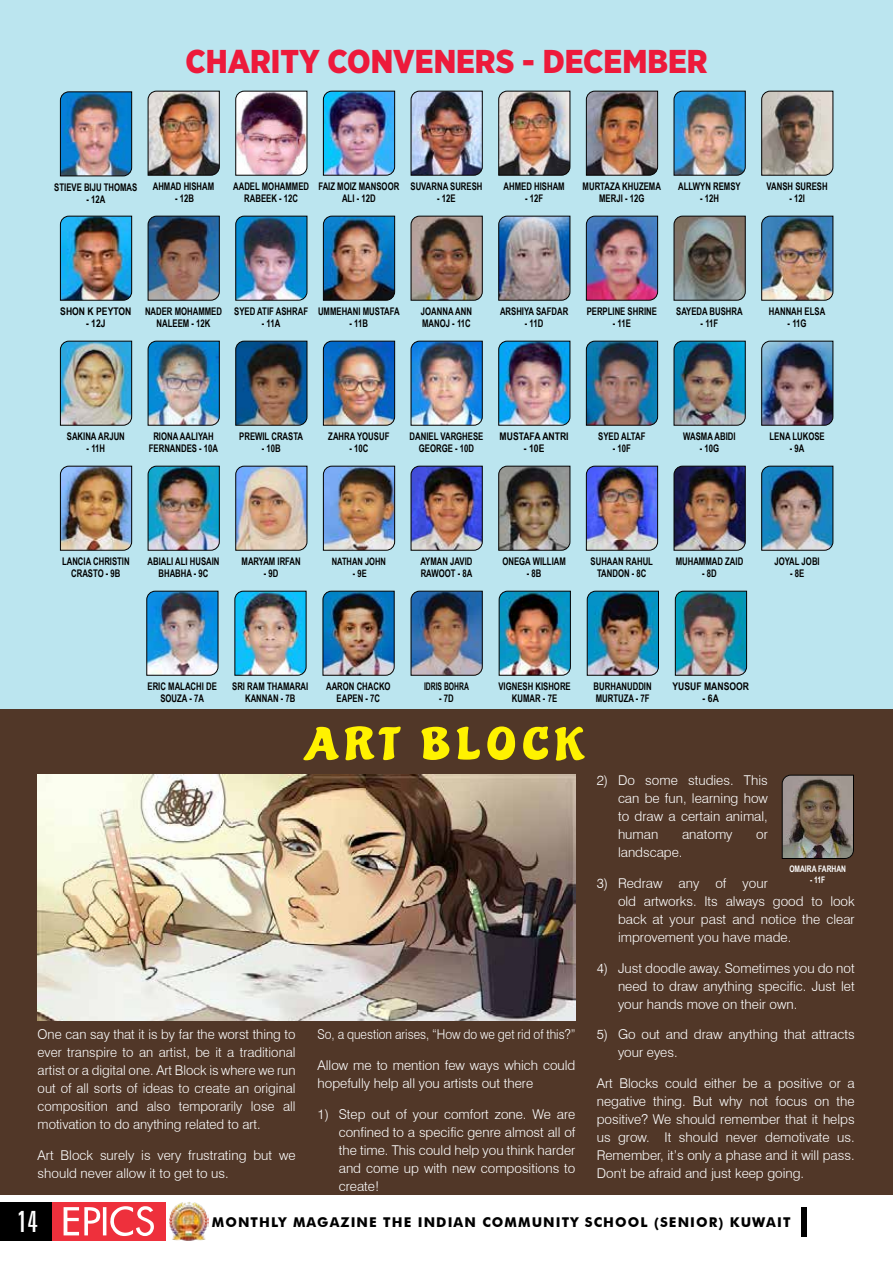
<style>
.page{position:relative;width:893px;height:1263px;background:#fff}
.page>*{position:absolute;margin:0;border:0;box-sizing:border-box;transform-origin:0 0}
.t1{font:43.5px "Chicle ST";letter-spacing:.11em;color:#fff200;scale:1.42 1}
.t2{font:900 33px "Gotham Narrow";color:#ed1a3b}
.t3{font:extra-condensed 30px "Zurich BT";color:#fff}
.t4{font:300 13.5px/18px "Swiss 721 BT";color:#fff;text-align:justify}
.t5{font:700 13.5px "Futura BT";letter-spacing:.08em;color:#000}
.t6{font:300 13.5px "Swiss 721 BT";color:#fff;scale:.9 1}
.t7{font:700 10.5px/12.6px "Arial Narrow";color:#000;text-align:center;scale:.9 1}
.t8{font:700 10.5px "Arial Narrow";color:#000}
.t9{font:700 10.5px "Arial Narrow";color:#000;scale:.79 1}
.t10{font:700 10.2px "Arial Narrow";color:#000;scale:.9 1}
.t11{font:700 9px "Arial Narrow";color:#fff;scale:.91 1}
</style>
<div class="page">
<div style="left:0;top:0;width:893px;height:710px;background:#bbe5ef"></div>
<div style="left:0;top:710px;width:893px;height:485px;background:#513728"></div>
<img style="left:146px;top:590px;width:73px;height:86px">
<img style="left:322px;top:590px;width:73px;height:86px">
<img style="left:234px;top:590px;width:73px;height:86px">
<img style="left:410px;top:590px;width:73px;height:86px">
<img style="left:498px;top:590px;width:73px;height:86px">
<img style="left:586px;top:590px;width:73px;height:86px">
<img style="left:675px;top:590px;width:72px;height:86px">
<img style="left:60px;top:91px;width:72px;height:86px">
<img style="left:410px;top:90px;width:73px;height:86px">
<img style="left:235px;top:90px;width:73px;height:86px">
<img style="left:586px;top:90px;width:72px;height:86px">
<img style="left:147px;top:90px;width:73px;height:86px">
<img style="left:498px;top:90px;width:73px;height:86px">
<img style="left:323px;top:90px;width:72px;height:86px">
<img style="left:673px;top:90px;width:73px;height:86px">
<svg style="left:761px;top:90px;width:73px;height:86px;background:#999189"></svg>
<img style="left:60px;top:215px;width:72px;height:86px">
<img style="left:235px;top:215px;width:73px;height:86px">
<img style="left:147px;top:215px;width:73px;height:86px">
<img style="left:410px;top:215px;width:73px;height:86px">
<img style="left:323px;top:215px;width:72px;height:86px">
<img style="left:498px;top:215px;width:73px;height:86px">
<img style="left:586px;top:215px;width:72px;height:86px">
<svg style="left:673px;top:215px;width:73px;height:86px;background:#72706b"></svg>
<img style="left:761px;top:215px;width:73px;height:86px">
<img style="left:323px;top:465px;width:72px;height:86px">
<img style="left:410px;top:465px;width:73px;height:86px">
<img style="left:498px;top:465px;width:73px;height:86px">
<img style="left:586px;top:465px;width:72px;height:86px">
<img style="left:761px;top:465px;width:73px;height:86px">
<img style="left:673px;top:465px;width:73px;height:86px">
<img style="left:235px;top:465px;width:73px;height:86px">
<img style="left:147px;top:465px;width:73px;height:86px">
<img style="left:60px;top:465px;width:72px;height:86px">
<img style="left:60px;top:340px;width:72px;height:86px">
<img style="left:586px;top:340px;width:72px;height:86px">
<img style="left:673px;top:340px;width:73px;height:86px">
<img style="left:761px;top:340px;width:73px;height:86px">
<img style="left:147px;top:340px;width:73px;height:86px">
<img style="left:323px;top:340px;width:72px;height:86px">
<img style="left:410px;top:340px;width:73px;height:86px">
<img style="left:235px;top:340px;width:73px;height:86px">
<img style="left:498px;top:340px;width:73px;height:86px">
<img style="left:781px;top:774px;width:73px;height:85px">
<img style="left:38px;top:775px;width:537px;height:245px">
<div style="left:0;top:1202px;width:53px;height:39px;background:#000"></div>
<div style="left:53px;top:1202px;width:113px;height:39px;background:#ee303c"></div>
<svg style="left:64px;top:1206px;width:90px;height:30px"></svg>
<div style="left:801px;top:1207px;width:6px;height:29px;background:#000"></div>
<img style="left:169px;top:1202px;width:40px;height:39px">
<h2 class="t2" style="left:185px;top:40px;width:524px">CHARITY CONVENERS - DECEMBER</h2>
<p class="t7" style="left:54px;top:180px;width:94px">STIEVE BIJU THOMAS</p>
<p class="t7" style="left:86px;top:193px;width:23px">- 12A</p>
<p class="t7" style="left:153px;top:179px;width:70px">AHMAD HISHAM</p>
<p class="t7" style="left:175px;top:192px;width:23px">- 12B</p>
<p class="t7" style="left:233px;top:179px;width:86px">AADEL MOHAMMED<br>RABEEK - 12C</p>
<p class="t7" style="left:583px;top:179px;width:89px">MURTAZA KHUZEMA<br>MERJI - 12G</p>
<p class="t7" style="left:318px;top:179px;width:91px">FAIZ MOIZ MANSOOR<br>ALI - 12D</p>
<p class="t7" style="left:678px;top:179px;width:71px">ALLWYN REMSY</p>
<p class="t7" style="left:411px;top:179px;width:81px">SUVARNA SURESH</p>
<p class="t7" style="left:437px;top:192px;width:22px">- 12E</p>
<p class="t7" style="left:504px;top:179px;width:69px">AHMED HISHAM</p>
<p class="t7" style="left:525px;top:192px;width:22px">- 12F</p>
<p class="t7" style="left:700px;top:192px;width:23px">- 12H</p>
<p class="t7" style="left:767px;top:179px;width:69px">VANSH SURESH</p>
<p class="t7" style="left:789px;top:192px;width:19px">- 12I</p>
<p class="t8" style="left:60px;top:303px;width:73px">SHON K PEYTON</p>
<p class="t8" style="left:86px;top:316px;width:21px">- 12J</p>
<p class="t7" style="left:145px;top:304px;width:87px">NADER MOHAMMED<br>NALEEM - 12K</p>
<p class="t7" style="left:421px;top:304px;width:58px;text-align:left">JOANNA ANN<br>MANOJ - 11C</p>
<p class="t7" style="left:234px;top:304px;width:83px">SYED ATIF ASHRAF</p>
<p class="t7" style="left:262px;top:317px;width:22px">- 11A</p>
<p class="t7" style="left:318px;top:304px;width:92px">UMMEHANI MUSTAFA</p>
<p class="t7" style="left:350px;top:317px;width:22px">- 11B</p>
<p class="t7" style="left:500px;top:304px;width:77px">ARSHIYA SAFDAR</p>
<p class="t7" style="left:525px;top:317px;width:22px">- 11D</p>
<p class="t7" style="left:587px;top:304px;width:79px">PERPLINE SHRINE</p>
<p class="t7" style="left:613px;top:317px;width:22px">- 11E</p>
<p class="t7" style="left:676px;top:304px;width:75px">SAYEDA BUSHRA</p>
<p class="t7" style="left:701px;top:317px;width:21px">- 11F</p>
<p class="t7" style="left:769px;top:304px;width:64px">HANNAH ELSA</p>
<p class="t7" style="left:788px;top:317px;width:23px">- 11G</p>
<p class="t7" style="left:67px;top:429px;width:66px">SAKINA ARJUN</p>
<p class="t7" style="left:87px;top:442px;width:22px">- 11H</p>
<p class="t7" style="left:149px;top:429px;width:79px">RIONA AALIYAH<br>FERNANDES - 10A</p>
<p class="t7" style="left:328px;top:429px;width:69px">ZAHRA YOUSUF</p>
<p class="t7" style="left:239px;top:429px;width:72px">PREWIL CRASTA</p>
<p class="t7" style="left:262px;top:442px;width:23px">- 10B</p>
<p class="t7" style="left:349px;top:442px;width:23px">- 10C</p>
<p class="t7" style="left:410px;top:429px;width:83px">DANIEL VARGHESE<br>GEORGE - 10D</p>
<p class="t8" style="left:500px;top:428px;width:71px">MUSTAFA ANTRI</p>
<p class="t8" style="left:524px;top:441px;width:22px">- 10E</p>
<p class="t7" style="left:598px;top:429px;width:54px">SYED ALTAF</p>
<p class="t7" style="left:613px;top:442px;width:22px">- 10F</p>
<p class="t7" style="left:683px;top:429px;width:60px">WASMA ABIDI</p>
<p class="t7" style="left:700px;top:442px;width:23px">- 10G</p>
<p class="t7" style="left:769px;top:429px;width:63px">LENA LUKOSE</p>
<p class="t7" style="left:790px;top:442px;width:18px">- 9A</p>
<p class="t7" style="left:62px;top:554px;width:77px">LANCIA CHRISTIN<br>CRASTO - 9B</p>
<p class="t7" style="left:147px;top:554px;width:82px">ABIALI ALI HUSAIN<br>BHABHA - 9C</p>
<p class="t7" style="left:242px;top:554px;width:67px">MARYAM IRFAN</p>
<p class="t7" style="left:264px;top:567px;width:18px">- 9D</p>
<p class="t10" style="left:332px;top:553px;width:62px">NATHAN JOHN</p>
<p class="t10" style="left:353px;top:565px;width:17px">- 9E</p>
<p class="t7" style="left:420px;top:554px;width:59px;text-align:left">AYMAN JAVID<br>RAWOOT - 8A</p>
<p class="t7" style="left:502px;top:554px;width:72px">ONEGA WILLIAM</p>
<p class="t7" style="left:527px;top:567px;width:18px">- 8B</p>
<p class="t7" style="left:591px;top:554px;width:71px">SUHAAN RAHUL<br>TANDON - 8C</p>
<p class="t7" style="left:774px;top:554px;width:52px">JOYAL JOBI</p>
<p class="t7" style="left:676px;top:554px;width:77px">MUHAMMAD ZAID</p>
<p class="t7" style="left:702px;top:567px;width:18px">- 8D</p>
<p class="t7" style="left:790px;top:567px;width:17px">- 8E</p>
<p class="t7" style="left:148px;top:679px;width:79px">ERIC MALACHI DE<br>SOUZA - 7A</p>
<p class="t7" style="left:326px;top:679px;width:73px">AARON CHACKO<br>EAPEN - 7C</p>
<p class="t7" style="left:232px;top:679px;width:86px">SRI RAM THAMARAI<br>KANNAN - 7B</p>
<p class="t9" style="left:424px;top:678px;width:58px">IDRIS BOHRA</p>
<p class="t7" style="left:439px;top:692px;width:18px">- 7D</p>
<p class="t7" style="left:498px;top:679px;width:82px">VIGNESH KISHORE<br>KUMAR - 7E</p>
<p class="t7" style="left:594px;top:679px;width:66px;text-align:left">BURHANUDDIN<br>MURTUZA - 7F</p>
<p class="t8" style="left:672px;top:678px;width:78px">YUSUF MANSOOR</p>
<p class="t8" style="left:703px;top:691px;width:18px">- 6A</p>
<h1 class="t1" style="left:306px;top:719px;width:196px">ART BLOCK</h1>
<p class="t4" style="left:618px;top:771px;width:151px;text-indent:-21px">2) Do some studies. This can be fun, learning how to draw a certain animal, human</p>
<p class="t4" style="left:682px;top:825px;width:52px">anatomy</p>
<p class="t4" style="left:756px;top:825px;width:13px">or</p>
<p class="t4" style="left:38px;top:1025px;width:259px">One can say that it is by far the worst thing to ever transpire to an artist, be it a traditional artist or a digital one. Art Block is where we run out of all sorts of ideas to create an original composition and also temporarily lose all motivation to do anything related to art.</p>
<p class="t4" style="left:38px;top:1146px;width:259px">Art Block surely is very frustrating but we should never allow it to get to us.</p>
<p class="t6" style="left:317px;top:1026px;width:288px">So, a question arises, “How do we get rid of this?”</p>
<p class="t4" style="left:317px;top:1056px;width:259px">Allow me to mention few ways which could hopefully help all you artists out there</p>
<p class="t4" style="left:339px;top:1105px;width:238px;text-indent:-21px">1) Step out of your comfort zone. We are confined to a specific genre almost all of the time. This could help you think harder and come up with new compositions to create!</p>
<p class="t4" style="left:618px;top:843px;width:66px">landscape.</p>
<p class="t4" style="left:618px;top:874px;width:238px;text-align:left;text-indent:-21px">3) Redraw any of your<br>old artworks. Its always good to look back at your past and notice the clear improvement you have made.</p>
<p class="t4" style="left:618px;top:959px;width:238px;text-indent:-21px">4) Just doodle away. Sometimes you do not need to draw anything specific. Just let your hands move on their own.</p>
<p class="t4" style="left:618px;top:1025px;width:238px;text-indent:-21px">5) Go out and draw anything that attracts your eyes.</p>
<p class="t4" style="left:597px;top:1074px;width:259px">Art Blocks could either be a positive or a negative thing. But why not focus on the positive? We should remember that it helps us grow. It should never demotivate us.<br>Remember, it’s only a phase and it will pass.<br>Don't be afraid and just keep going.</p>
<p class="t11" style="left:789px;top:862px;width:64px">OMAIRA FARHAN</p>
<p class="t11" style="left:810px;top:873px;width:18px">- 11F</p>
<h3 class="t3" style="left:17px;top:1204px;width:23px">14</h3>
<p class="t5" style="left:212px;top:1214px;width:580px">MONTHLY MAGAZINE THE INDIAN COMMUNITY SCHOOL (SENIOR) KUWAIT</p>
</div>
